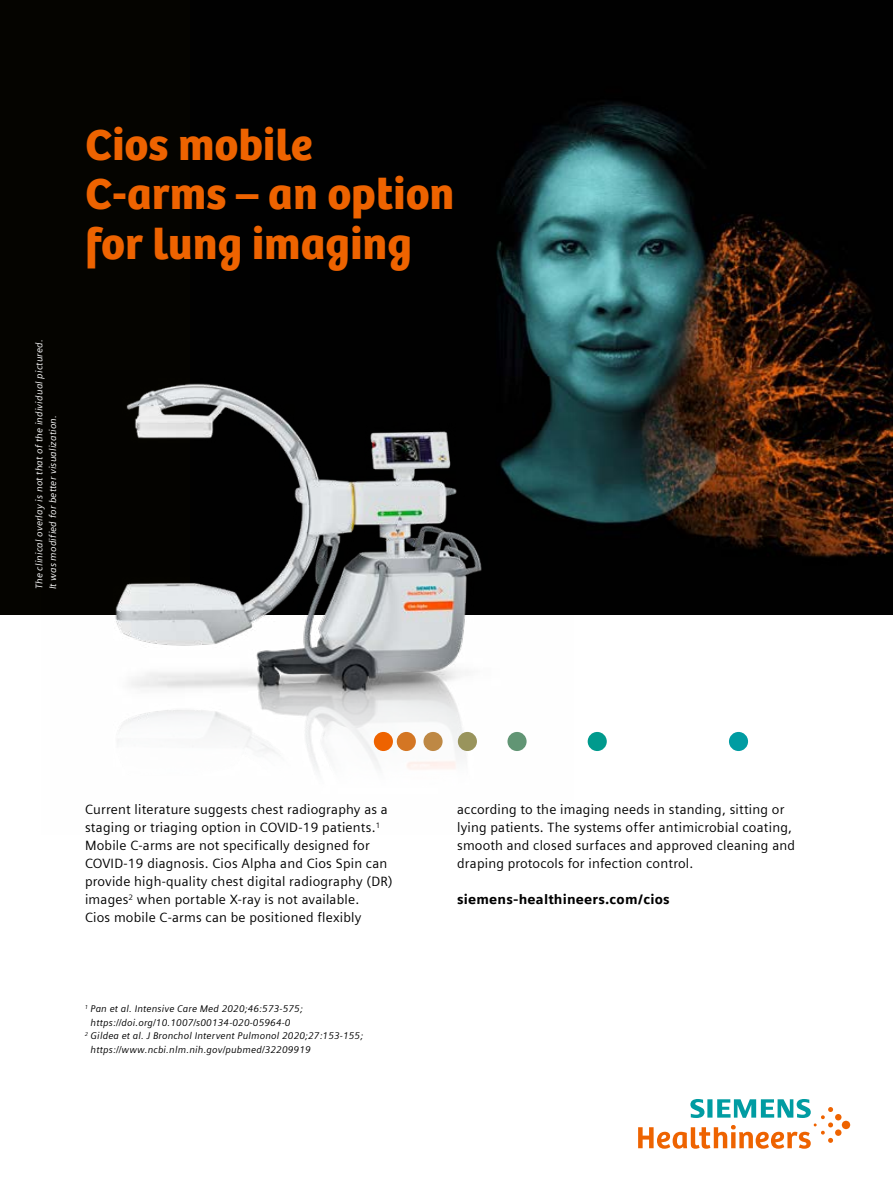
<style>
.page{position:relative;width:893px;height:1191px;background:#fff}
.page>*{position:absolute;margin:0;border:0;box-sizing:border-box;transform-origin:0 0}
.t1{font:45px/49.5px "SH Bree Headline Regular";color:#ee6300}
.t2{font:13.5px/18px "Siemens Sans";letter-spacing:.015em;color:#000}
.t3{font:900 13.5px "Siemens Sans";letter-spacing:.015em;color:#000}
.t4{font:italic 9.75px "Siemens Sans";letter-spacing:.015em;color:#000}
.t5{font:italic 9.75px/13.5px "Siemens Sans";letter-spacing:.015em;color:#fff}
</style>
<div class="page">
<div style="left:0;top:0;width:893px;height:614px;background:#050400"></div>
<img style="left:496px;top:102px;width:397px;height:455px">
<svg style="left:638px;top:1099px;width:212px;height:49px"></svg>
<img style="left:41px;top:371px;width:532px;height:399px">
<div style="left:374px;top:732px;width:19px;height:19px;background:#ee6300;border-radius:50%"></div>
<div style="left:397px;top:732px;width:19px;height:19px;background:#d47623;border-radius:50%"></div>
<div style="left:423px;top:732px;width:20px;height:19px;background:#be8844;border-radius:50%"></div>
<div style="left:458px;top:732px;width:19px;height:19px;background:#99945c;border-radius:50%"></div>
<div style="left:507px;top:732px;width:20px;height:19px;background:#619574;border-radius:50%"></div>
<div style="left:588px;top:732px;width:19px;height:19px;background:#009a8d;border-radius:50%"></div>
<div style="left:729px;top:732px;width:19px;height:19px;background:#009ca2;border-radius:50%"></div>
<p class="t5" style="left:32px;top:589px;width:251px;rotate:-90deg">The clinical overlay is not that of the individual pictured.<br>It was modified for better visualization.</p>
<h1 class="t1" style="left:85px;top:118px;width:371px">Cios mobile<br>C-arms – an option for lung imaging</h1>
<p class="t2" style="left:85px;top:799px;width:309px">Current literature suggests chest radiography as a staging or triaging option in COVID-19 patients.<sup>1<br></sup>Mobile C-arms are not specifically designed for COVID-19 diagnosis. Cios Alpha and Cios Spin can provide high-quality chest digital radiography (DR) images<sup>2</sup> when portable X-ray is not available.<br>Cios mobile C-arms can be positioned flexibly</p>
<p class="t4" style="left:85px;top:1001px;width:220px"><sup>1</sup> Pan et al. Intensive Care Med 2020;46:573-575;</p>
<p class="t4" style="left:91px;top:1014px;width:201px">https://doi.org/10.1007/s00134-020-05964-0</p>
<p class="t4" style="left:85px;top:1028px;width:280px"><sup>2</sup> Gildea et al. J Bronchol Intervent Pulmonol 2020;27:153-155;</p>
<p class="t4" style="left:91px;top:1041px;width:222px">https://www.ncbi.nlm.nih.gov/pubmed/32209919</p>
<p class="t2" style="left:457px;top:799px;width:339px">according to the imaging needs in standing, sitting or lying patients. The systems offer antimicrobial coating, smooth and closed surfaces and approved cleaning and draping protocols for infection control.</p>
<p class="t3" style="left:457px;top:888px;width:214px">siemens-healthineers.com/cios</p>
</div>
